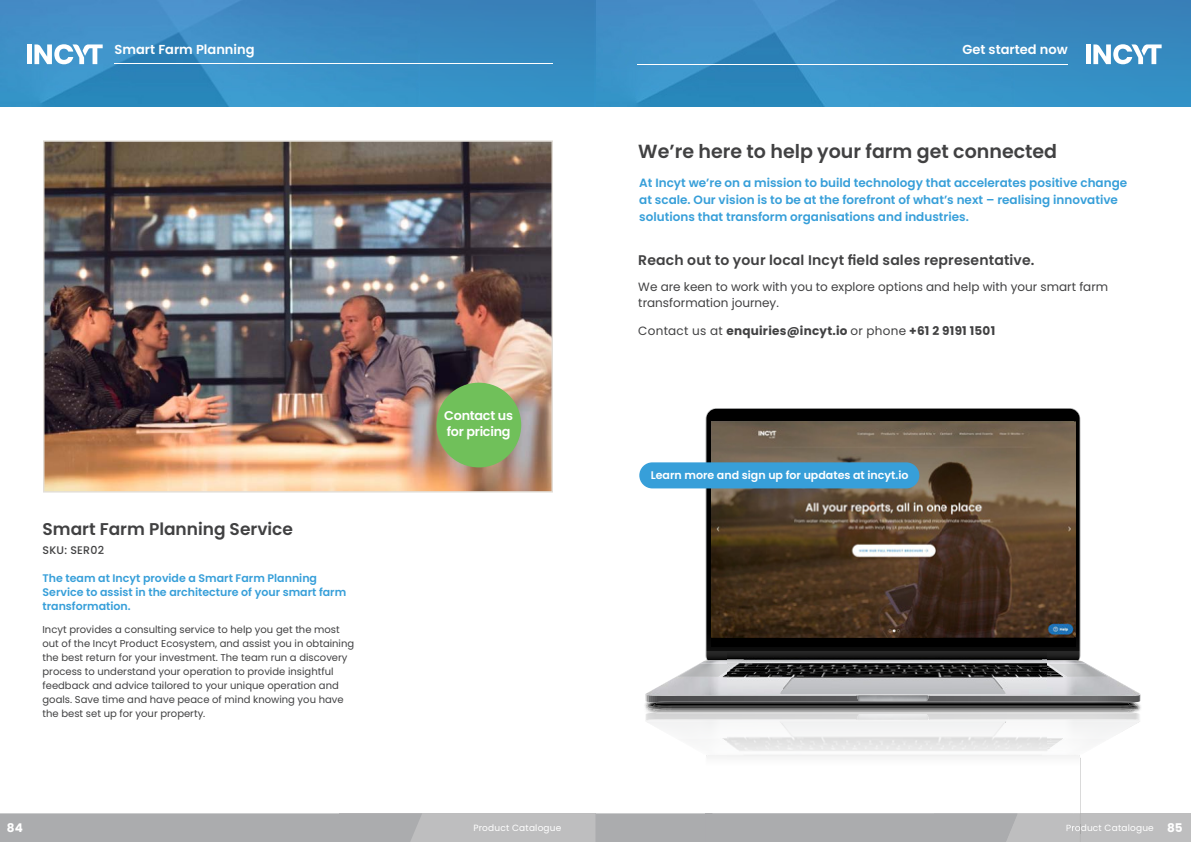
<style>
.page{position:relative;width:1191px;height:842px;background:#fff}
.page>*{position:absolute;margin:0;border:0;box-sizing:border-box;transform-origin:0 0}
.t1{font:600 19px "Poppins";color:#414142}
.t2{font:600 17px "Poppins";color:#414142}
.t3{font:600 14px "Poppins";letter-spacing:.01em;color:#414142}
.t4{font:600 13px "Poppins";color:#fff}
.t5{font:600 12.8px/16.2px "Poppins";letter-spacing:-.02em;color:#fff}
.t6{font:600 12px/17px "Poppins";color:#379fd9}
.t7{font:12px/16px "Poppins";color:#414142}
.t8{font:700 12px "Poppins";letter-spacing:.02em;color:#414142}
.t9{font:700 12px "Poppins";color:#fff}
.t10{font:600 11px/14px "Poppins";color:#379fd9}
.t11{font:600 11px "Poppins";color:#fff}
.t12{font:500 11px "Poppins";letter-spacing:.02em;color:#414142}
.t13{font:10px/14px "Poppins";color:#414142}
.t14{font:9px "Poppins";letter-spacing:.02em;color:#fff}
.s1{font-weight:400}
.s2{font-weight:700;font-size:12px}
</style>
<div class="page">
<img style="left:0;top:0;width:1191px;height:107px">
<hr style="left:595px;top:0;width:1px;height:107px;background:#358ac1">
<div style="left:339px;top:813px;width:256px;height:29px;background:#bebebf"></div>
<div style="left:934px;top:813px;width:257px;height:29px;background:#bebebf"></div>
<hr style="left:637px;top:64px;width:430px;height:1px;background:#fff">
<hr style="left:115px;top:63px;width:438px;height:1px;background:#fff">
<hr style="left:27px;top:44px;width:4px;height:20px;background:#fff">
<svg style="left:34px;top:44px;width:69px;height:20px"></svg>
<div style="left:1085px;top:44px;width:5px;height:20px;background:#fff"></div>
<svg style="left:1093px;top:44px;width:68px;height:20px"></svg>
<img style="left:43px;top:140px;width:510px;height:353px">
<div style="left:436px;top:383px;width:85px;height:84px;background:#70c05a;border-radius:50%"></div>
<svg style="left:706px;top:409px;width:373px;height:251px;background:#0b0b0b"></svg>
<img style="left:705px;top:660px;width:427px;height:29px">
<div style="left:0;top:813px;width:422px;height:29px;background:#abacae"></div>
<img style="left:712px;top:660px;width:366px;height:1px">
<img style="left:655px;top:661px;width:424px;height:28px">
<img style="left:676px;top:664px;width:45px;height:13px">
<img style="left:1066px;top:664px;width:43px;height:13px">
<svg style="left:645px;top:689px;width:496px;height:13px;background:#9e9fa2"></svg>
<svg style="left:721px;top:673px;width:6px;height:5px"></svg>
<svg style="left:1046px;top:664px;width:20px;height:14px"></svg>
<img style="left:647px;top:702px;width:491px;height:4px">
<img style="left:653px;top:701px;width:483px;height:2px">
<img style="left:647px;top:706px;width:491px;height:7px">
<img style="left:648px;top:705px;width:490px;height:5px">
<img style="left:653px;top:712px;width:483px;height:2px">
<img style="left:857px;top:714px;width:71px;height:5px">
<img style="left:779px;top:721px;width:225px;height:3px">
<svg style="left:595px;top:770px;width:486px;height:72px"></svg>
<img style="left:676px;top:738px;width:45px;height:13px">
<img style="left:1066px;top:738px;width:43px;height:13px">
<img style="left:862px;top:720px;width:55px;height:1px">
<img style="left:860px;top:714px;width:58px;height:1px">
<svg style="left:721px;top:738px;width:6px;height:4px"></svg>
<svg style="left:1046px;top:738px;width:20px;height:13px"></svg>
<div style="left:711px;top:418px;width:365px;height:229px;background:#000"></div>
<img style="left:1076px;top:421px;width:1px;height:216px">
<img style="left:711px;top:421px;width:365px;height:216px">
<div style="left:639px;top:462px;width:280px;height:26px;background:#379fd9;border-radius:13px"></div>
<img style="left:727px;top:724px;width:319px;height:33px">
<img style="left:727px;top:653px;width:319px;height:36px">
<h3 class="t4" style="left:115px;top:42px;width:141px">Smart Farm Planning</h3>
<h3 class="t4" style="left:962px;top:42px;width:107px">Get started now</h3>
<h1 class="t1" style="left:638px;top:140px;width:420px">We’re here to help your farm get connected</h1>
<p class="t6" style="left:639px;top:174px;width:489px">At Incyt we’re on a mission to build technology that accelerates positive change at scale. Our vision is to be at the forefront of what’s next – realising innovative solutions that transform organisations and industries.</p>
<h2 class="t2" style="left:43px;top:519px;width:252px">Smart Farm Planning Service</h2>
<p class="t12" style="left:43px;top:543px;width:63px">SKU: SER02</p>
<p class="t10" style="left:43px;top:571px;width:305px">The team at Incyt provide a Smart Farm Planning<br>Service to assist in the architecture of your smart farm transformation.</p>
<p class="t13" style="left:43px;top:622px;width:313px">Incyt provides a consulting service to help you get the most out of the Incyt Product Ecosystem, and assist you in obtaining the best return for your investment. The team run a discovery process to understand your operation to provide insightful feedback and advice tailored to your unique operation and goals. Save time and have peace of mind knowing you have the best set up for your property.</p>
<p class="t5" style="left:444px;top:407px;width:70px">Contact us for pricing</p>
<h3 class="t3" style="left:638px;top:252px;width:398px">Reach out to your local Incyt field sales representative.</h3>
<p class="t7" style="left:638px;top:279px;width:471px">We are keen to work with you to explore options and help with your smart farm transformation journey.</p>
<p class="t8" style="left:638px;top:324px;width:358px"><span class="s1">Contact us at</span> enquiries@incyt.io <span class="s1">or phone</span> +61 2 9191 1501</p>
<p class="t11" style="left:651px;top:469px;width:259px">Learn more and sign up for updates at incyt.io</p>
<p class="t9" style="left:7px;top:820px;width:17px">84</p>
<p class="t14" style="left:473px;top:823px;width:89px">Product Catalogue</p>
<p class="t14" style="left:1065px;top:823px;width:118px">Product Catalogue <span class="s2">85</span></p>
</div>
